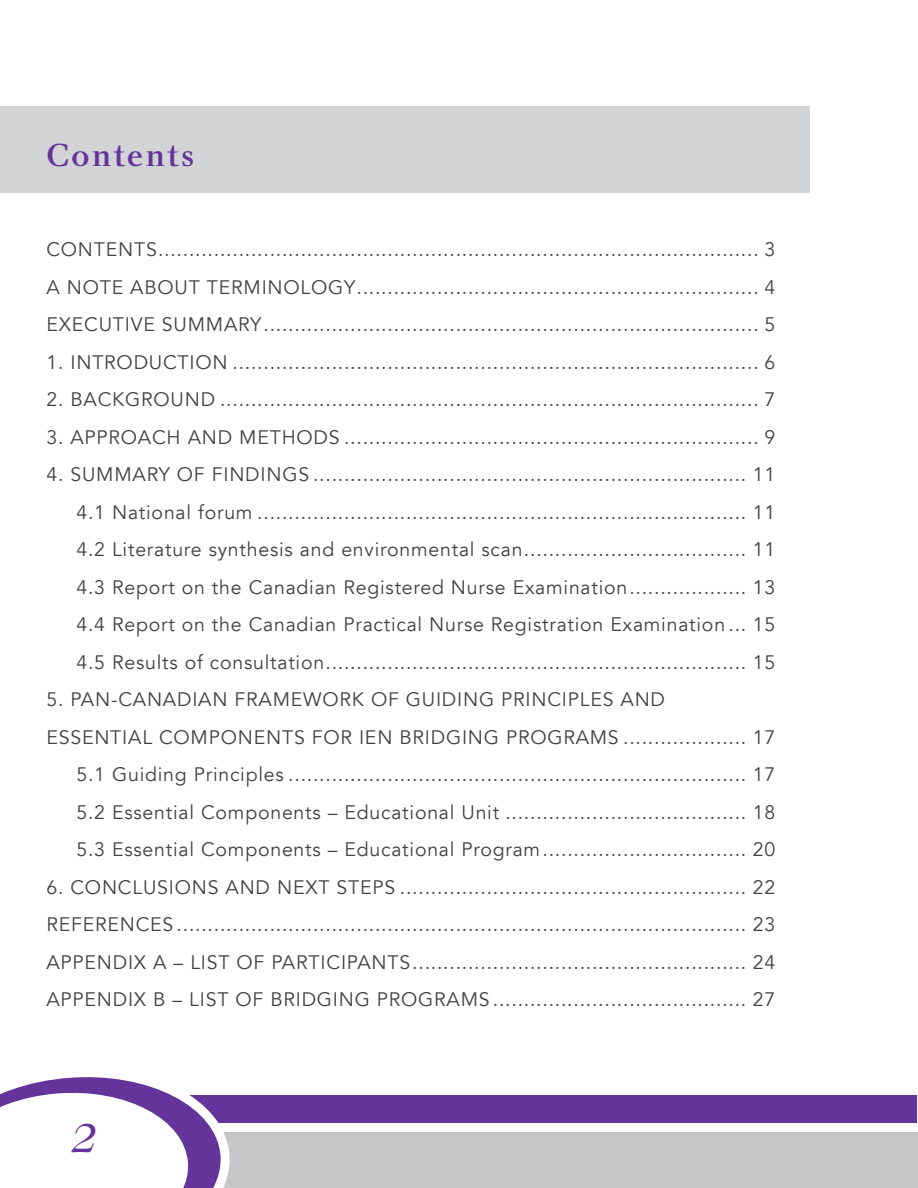
<style>
.page{position:relative;width:918px;height:1188px;background:#fff}
.page>*{position:absolute;margin:0;border:0;box-sizing:border-box;transform-origin:0 0}
.t1{font:italic 700 45px "Bernhard Modern";color:#64349a}
.t2{font:33px "Charlotte Medium Plain";letter-spacing:.06em;color:#64349a}
.t3{font:19.5px/37.5px "Avenir LT";letter-spacing:.04em;color:#414042;text-align:justify}
</style>
<div class="page">
<div style="left:0;top:106px;width:810px;height:86px;background:#d1d3d4"></div>
<div style="left:0;top:1095px;width:916px;height:93px;background:#64349a"></div>
<div style="left:0;top:1132px;width:918px;height:56px;background:#c4c6c8"></div>
<div style="left:0;top:1123px;width:918px;height:9px;background:#fff"></div>
<svg style="left:0;top:1077px;width:229px;height:111px"></svg>
<h2 class="t2" style="left:46px;top:135px;width:149px">Contents</h2>
<p class="t3" style="left:46px;top:231px;width:731px">CONTENTS................................................................................................. 3<br>A NOTE ABOUT TERMINOLOGY................................................................. 4<br>EXECUTIVE SUMMARY................................................................................ 5</p>
<p class="t3" style="left:46px;top:344px;width:731px">1. INTRODUCTION ..................................................................................... 6</p>
<p class="t3" style="left:46px;top:381px;width:731px">2. BACKGROUND ....................................................................................... 7</p>
<p class="t3" style="left:46px;top:419px;width:731px">3. APPROACH AND METHODS ................................................................... 9</p>
<p class="t3" style="left:76px;top:456px;width:700px;text-indent:-30px">4. SUMMARY OF FINDINGS ...................................................................... 11<br>4.1 National forum ............................................................................... 11<br>4.2 Literature synthesis and environmental scan.................................... 11<br>4.3 Report on the Canadian Registered Nurse Examination................... 13<br>4.4 Report on the Canadian Practical Nurse Registration Examination ... 15<br>4.5 Results of consultation.................................................................... 15</p>
<p class="t3" style="left:46px;top:681px;width:620px">5. PAN-CANADIAN FRAMEWORK OF GUIDING PRINCIPLES AND</p>
<p class="t3" style="left:46px;top:719px;width:731px">ESSENTIAL COMPONENTS FOR IEN BRIDGING PROGRAMS .................... 17</p>
<p class="t3" style="left:76px;top:756px;width:700px">5.1 Guiding Principles .......................................................................... 17</p>
<p class="t3" style="left:76px;top:794px;width:700px">5.2 Essential Components – Educational Unit ....................................... 18</p>
<p class="t3" style="left:76px;top:831px;width:700px">5.3 Essential Components – Educational Program................................. 20</p>
<p class="t3" style="left:46px;top:869px;width:731px">6. CONCLUSIONS AND NEXT STEPS ........................................................ 22<br>REFERENCES ............................................................................................ 23<br>APPENDIX A – LIST OF PARTICIPANTS...................................................... 24<br>APPENDIX B – LIST OF BRIDGING PROGRAMS ......................................... 27</p>
<h1 class="t1" style="left:70px;top:1114px;width:27px">2</h1>
</div>
